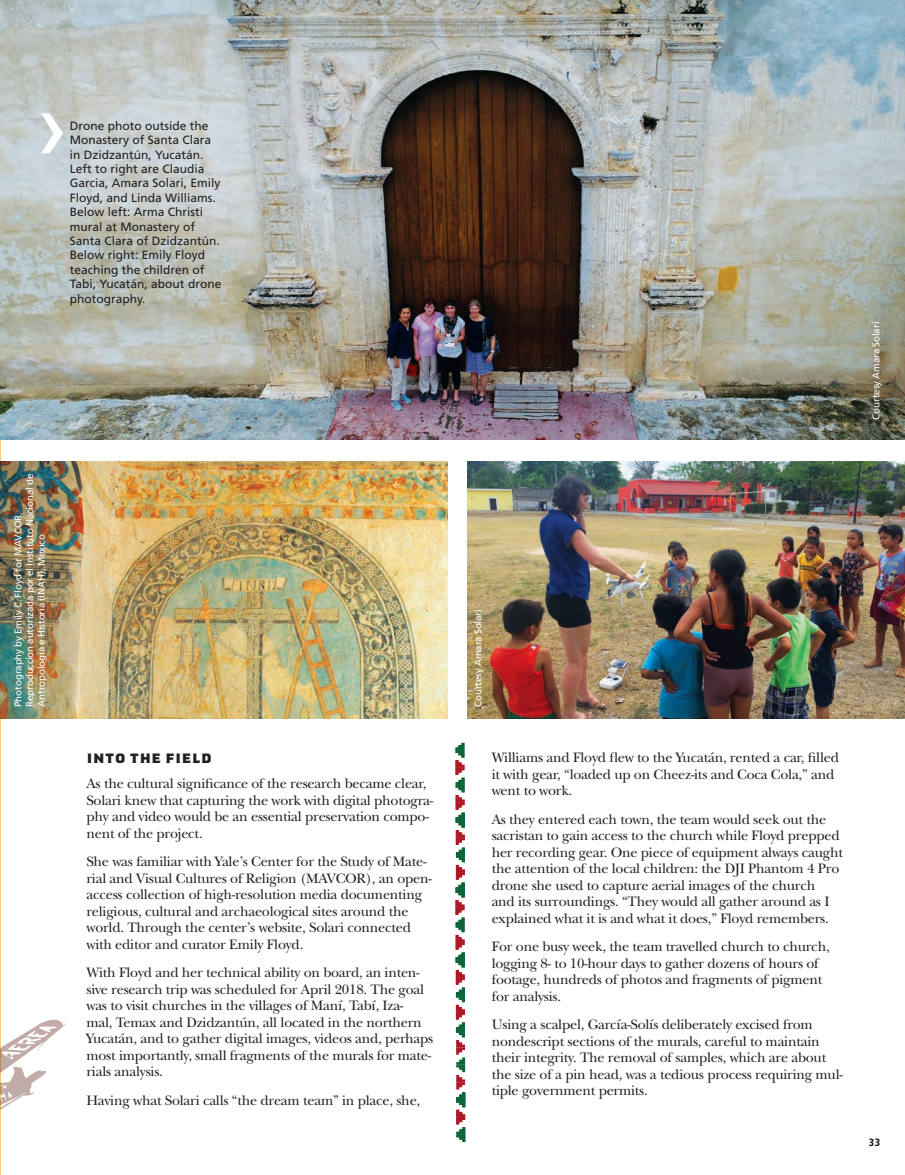
<style>
.page{position:relative;width:905px;height:1175px;background:#fff}
.page>*{position:absolute;margin:0;border:0;box-sizing:border-box;transform-origin:0 0}
.t1{font:14.25px/16.5px "New Baskerville";letter-spacing:-.015em;color:#231f20}
.t2{font:13.5px "Worker 3 D Base";color:#231f20}
.t3{font:12px/14.4px "Frutiger";color:#231f20}
.t4{font:900 condensed 10.5px "Frutiger";color:#231f20}
.t5{font:9.75px/11.7px "Frutiger";letter-spacing:-.01em;color:#fff}
</style>
<div class="page">
<svg style="left:455px;top:742px;width:10px;height:399px"></svg>
<svg style="left:0;top:718px;width:2px;height:260px"></svg>
<img style="left:0;top:0;width:904px;height:440px">
<img style="left:1px;top:461px;width:446px;height:257px">
<img style="left:467px;top:461px;width:437px;height:257px">
<svg style="left:41px;top:113px;width:22px;height:40px"></svg>
<svg style="left:0;top:1019px;width:65px;height:126px"></svg>
<p class="t3" style="left:70px;top:118px;width:153px">Drone photo outside the<br>Monastery of Santa Clara in Dzidzantún, Yucatán.<br>Left to right are Claudia<br>Garcia, Amara Solari, Emily<br>Floyd, and Linda Williams.<br>Below left: Arma Christi mural at Monastery of<br>Santa Clara of Dzidzantún.<br>Below right: Emily Floyd teaching the children of<br>Tabi, Yucatán, about drone photography.</p>
<p class="t5" style="left:12px;top:707px;width:234px;rotate:-90deg">Photography by Emily C. Floyd for MAVCOR.<br>Reproduccíon autorizada por el Instituto Nacional de<br>Antropología e Historia (INAH), Mexico</p>
<p class="t2" style="left:86px;top:750px;width:127px">INTO THE FIELD</p>
<p class="t1" style="left:86px;top:775px;width:348px">As the cultural significance of the research became clear, Solari knew that capturing the work with digital photogra&shy;phy and video would be an essential preservation compo&shy;nent of the project.</p>
<p class="t1" style="left:86px;top:853px;width:347px">She was familiar with Yale’s Center for the Study of Mate&shy;rial and Visual Cultures of Religion (MAVCOR), an open&shy;access collection of high-resolution media documenting religious, cultural and archaeological sites around the world. Through the center’s website, Solari connected with editor and curator Emily Floyd.</p>
<p class="t1" style="left:86px;top:964px;width:348px">With Floyd and her technical ability on board, an inten&shy;sive research trip was scheduled for April 2018. The goal was to visit churches in the villages of Maní, Tabí, Iza-<br>mal, Temax and Dzidzantún, all located in the northern Yucatán, and to gather digital images, videos and, perhaps most importantly, small fragments of the murals for mate&shy;rials analysis.</p>
<p class="t1" style="left:86px;top:1092px;width:335px">Having what Solari calls “the dream team” in place, she,</p>
<p class="t5" style="left:870px;top:419px;width:99px;rotate:-90deg">Courtesy Amara Solari</p>
<p class="t5" style="left:472px;top:707px;width:99px;rotate:-90deg">Courtesy Amara Solari</p>
<p class="t1" style="left:491px;top:749px;width:349px">Williams and Floyd flew to the Yucatán, rented a car, filled it with gear, “loaded up on Cheez-its and Coca Cola,” and went to work.</p>
<p class="t1" style="left:491px;top:811px;width:353px">As they entered each town, the team would seek out the sacristan to gain access to the church while Floyd prepped her recording gear. One piece of equipment always caught the attention of the local children: the DJI Phantom 4 Pro drone she used to capture aerial images of the church<br>and its surroundings. “They would all gather around as I explained what it is and what it does,” Floyd remembers.</p>
<p class="t1" style="left:491px;top:938px;width:339px">For one busy week, the team travelled church to church, logging 8- to 10-hour days to gather dozens of hours of footage, hundreds of photos and fragments of pigment for analysis.</p>
<p class="t1" style="left:491px;top:1016px;width:353px">Using a scalpel, García-Solís deliberately excised from nondescript sections of the murals, careful to maintain their integrity. The removal of samples, which are about the size of a pin head, was a tedious process requiring mul&shy;tiple government permits.</p>
<p class="t4" style="left:868px;top:1135px;width:13px">33</p>
</div>
